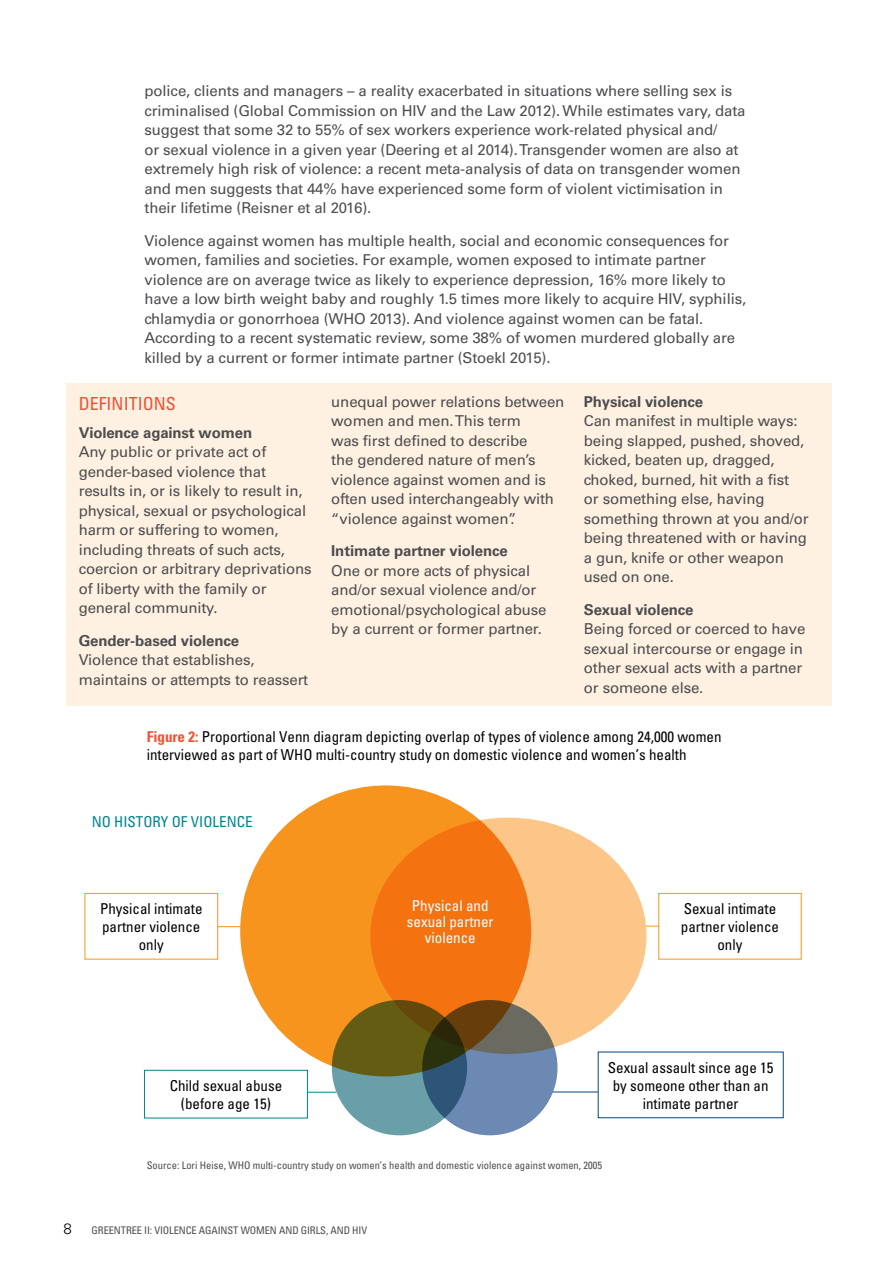
<style>
.page{position:relative;width:893px;height:1263px;background:#fff}
.page>*{position:absolute;margin:0;border:0;box-sizing:border-box;transform-origin:0 0}
.t1{font:condensed 18px "Univers";color:#f05133}
.t2{font:15px/19.5px "Univers";letter-spacing:-.01em;color:#4d4d4f}
.t3{font:condensed 15px/18px "Univers";color:#000;text-align:center}
.t4{font:700 15px "Univers";letter-spacing:-.01em;color:#4d4d4f}
.t5{font:condensed 15px/16px "Univers";color:#fff;text-align:center}
.t6{font:condensed 15px "Univers";color:#00848e}
.t7{font:300 15px "Univers";color:#000}
.t8{font:condensed 10.5px "Univers";letter-spacing:-.01em;color:#4d4d4f}
.s1{font-weight:700;color:#f05133}
</style>
<div class="page">
<div style="left:66px;top:383px;width:765px;height:322px;background:#fff1e2"></div>
<div style="left:240px;top:785px;width:291px;height:291px;background:#f7941e;border-radius:50%"></div>
<svg style="left:370px;top:818px;width:276px;height:236px;background:#f89a4a"></svg>
<div style="left:658px;top:893px;width:143px;height:66px;border:1px solid #f7941e"></div>
<div style="left:85px;top:893px;width:133px;height:66px;border:1px solid #f7941e"></div>
<div style="left:144px;top:1070px;width:164px;height:48px;border:1px solid #00848e"></div>
<svg style="left:422px;top:1000px;width:135px;height:135px;background:#6b7686"></svg>
<svg style="left:332px;top:1000px;width:135px;height:135px;background:#5a6d52"></svg>
<svg style="left:308px;top:1092px;width:28px;height:1px"></svg>
<svg style="left:218px;top:926px;width:22px;height:1px"></svg>
<svg style="left:646px;top:926px;width:13px;height:1px"></svg>
<hr style="left:553px;top:1091px;width:45px;height:1px;background:#00467f">
<p class="t2" style="left:145px;top:81px;width:602px">police, clients and managers – a reality exacerbated in situations where selling sex is criminalised (Global Commission on HIV and the Law 2012). While estimates vary, data suggest that some 32 to 55% of sex workers experience work-related physical and/<br>or sexual violence in a given year (Deering et al 2014). Transgender women are also at extremely high risk of violence: a recent meta-analysis of data on transgender women and men suggests that 44% have experienced some form of violent victimisation in their lifetime (Reisner et al 2016).</p>
<p class="t2" style="left:145px;top:231px;width:603px">Violence against women has multiple health, social and economic consequences for women, families and societies. For example, women exposed to intimate partner violence are on average twice as likely to experience depression, 16% more likely to have a low birth weight baby and roughly 1.5 times more likely to acquire HIV, syphilis, chlamydia or gonorrhoea (WHO 2013). And violence against women can be fatal.<br>According to a recent systematic review, some 38% of women murdered globally are killed by a current or former intimate partner (Stoekl 2015).</p>
<p class="t1" style="left:79px;top:392px;width:99px">Definitions</p>
<p class="t4" style="left:79px;top:424px;width:175px">Violence against women</p>
<p class="t2" style="left:79px;top:442px;width:234px">Any public or private act of gender-based violence that results in, or is likely to result in, physical, sexual or psychological harm or suffering to women, including threats of such acts, coercion or arbitrary deprivations of liberty with the family or general community.</p>
<p class="t4" style="left:79px;top:631px;width:162px">Gender-based violence</p>
<p class="t2" style="left:79px;top:650px;width:231px">Violence that establishes, maintains or attempts to reassert</p>
<p class="t4" style="left:584px;top:393px;width:121px">Physical violence</p>
<p class="t2" style="left:584px;top:411px;width:226px">Can manifest in multiple ways: being slapped, pushed, shoved, kicked, beaten up, dragged, choked, burned, hit with a fist<br>or something else, having something thrown at you and/or being threatened with or having a gun, knife or other weapon used on one.</p>
<p class="t4" style="left:584px;top:600px;width:111px">Sexual violence</p>
<p class="t2" style="left:584px;top:619px;width:223px">Being forced or coerced to have sexual intercourse or engage in other sexual acts with a partner or someone else.</p>
<p class="t3" style="left:147px;top:727px;width:576px;text-align:left"><span class="s1">Figure 2:</span> Proportional Venn diagram depicting overlap of types of violence among 24,000 women interviewed as part of WHO multi-country study on domestic violence and women’s health</p>
<p class="t2" style="left:331px;top:392px;width:235px">unequal power relations between women and men. This term<br>was first defined to describe<br>the gendered nature of men’s violence against women and is often used interchangeably with “violence against women”.</p>
<p class="t4" style="left:331px;top:542px;width:178px">Intimate partner violence</p>
<p class="t2" style="left:331px;top:560px;width:217px">One or more acts of physical and/or sexual violence and/or emotional/psychological abuse by a current or former partner.</p>
<p class="t6" style="left:92px;top:812px;width:162px">no history of vi olence</p>
<p class="t3" style="left:100px;top:900px;width:104px">Physical intimate partner violence only</p>
<p class="t3" style="left:170px;top:1076px;width:114px">Child sexual abuse (before age 15)</p>
<p class="t5" style="left:407px;top:897px;width:88px">Physical and sexual partner violence</p>
<p class="t3" style="left:681px;top:900px;width:100px">Sexual intimate partner violence only</p>
<p class="t3" style="left:608px;top:1058px;width:167px">Sexual assault since age 15 by someone other than an intimate partner</p>
<p class="t8" style="left:147px;top:1159px;width:457px">Source: Lori Heise, WHO multi-country study on women’s health and domestic violence against women, 2005</p>
<p class="t7" style="left:63px;top:1219px;width:10px">8</p>
<p class="t8" style="left:92px;top:1223px;width:277px">Greentree II: Vi olence agai nst Women and Gi rls, and HIV</p>
</div>
